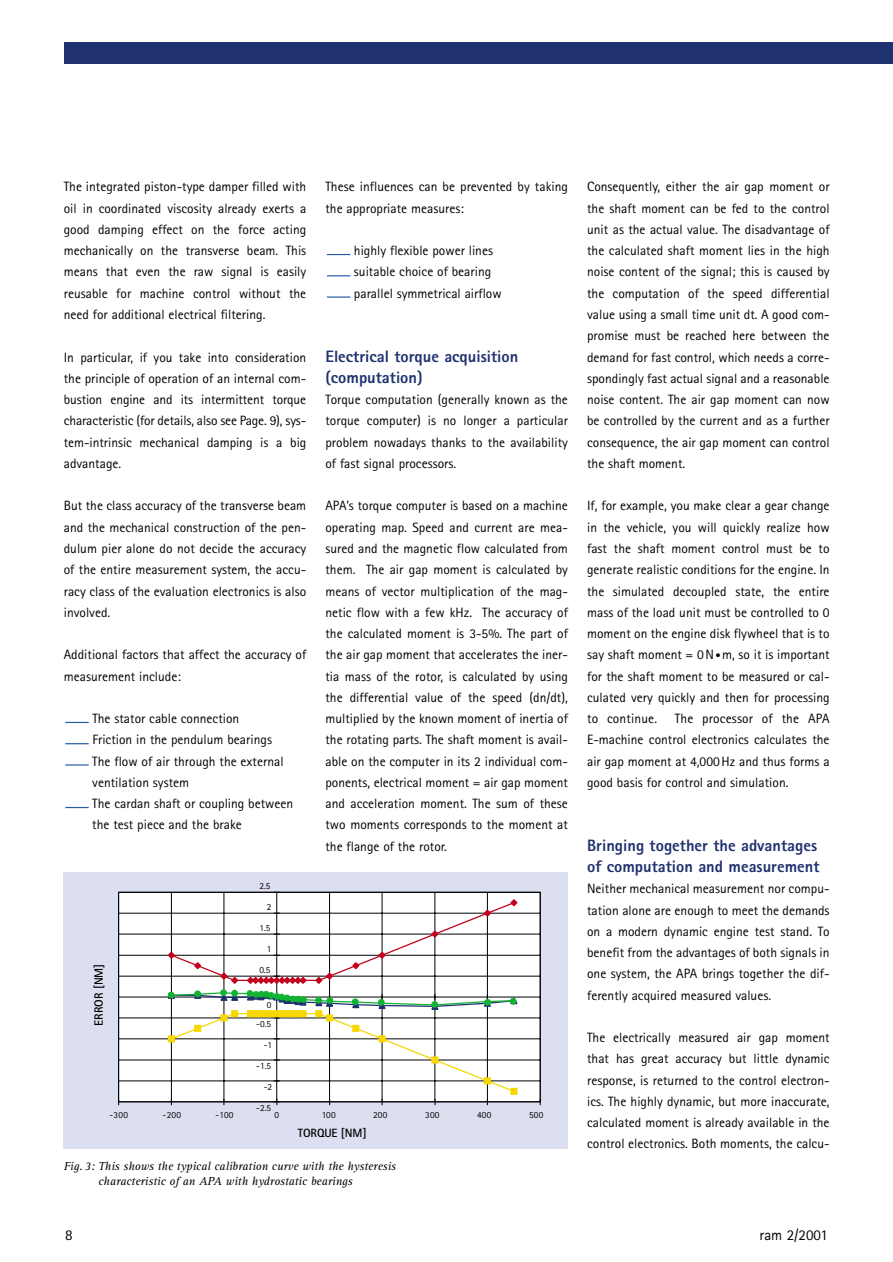
<style>
.page{position:relative;width:893px;height:1262px;background:#fff}
.page>*{position:absolute;margin:0;border:0;box-sizing:border-box;transform-origin:0 0}
.t1{font:800 16.5px/21.3px "Rotis Sans Serif";color:#1f316e}
.t2{font:15px "Rotis Sans Serif";color:#000}
.t3{font:13.5px/21.3px "Rotis Sans Serif";color:#000;text-align:justify}
.t4{font:italic 12px/15px "Rotis Serif";color:#000}
.t5{font:700 12px "Rotis Sans Serif";letter-spacing:-.02em;color:#000}
.t6{font:700 12px "Rotis Sans Serif";color:#000}
.t7{font:9.3px "Rotis Sans Serif";letter-spacing:.02em;color:#000}
.s1{font-size:10.5px}
</style>
<div class="page">
<div style="left:64px;top:43px;width:828px;height:21px;background:#1f316e"></div>
<hr style="left:327px;top:296px;width:23px;height:2px;background:#235ba7">
<svg style="left:327px;top:275px;width:23px;height:1px"></svg>
<svg style="left:327px;top:254px;width:23px;height:1px"></svg>
<svg style="left:65px;top:807px;width:24px;height:1px"></svg>
<svg style="left:65px;top:764px;width:24px;height:1px"></svg>
<svg style="left:65px;top:743px;width:24px;height:1px"></svg>
<svg style="left:65px;top:722px;width:24px;height:1px"></svg>
<div style="left:64px;top:872px;width:504px;height:276px;background:#dcdfef"></div>
<div style="left:118px;top:892px;width:422px;height:210px;background:#fff"></div>
<hr style="left:119px;top:1101px;width:421px;height:1px;background:#000">
<hr style="left:119px;top:892px;width:421px;height:1px;background:#000">
<hr style="left:118px;top:892px;width:1px;height:209px;background:#000">
<hr style="left:119px;top:1080px;width:421px;height:1px;background:#000">
<hr style="left:119px;top:1059px;width:421px;height:1px;background:#000">
<hr style="left:119px;top:1038px;width:421px;height:1px;background:#000">
<hr style="left:119px;top:1017px;width:421px;height:1px;background:#000">
<hr style="left:119px;top:975px;width:421px;height:1px;background:#000">
<hr style="left:119px;top:954px;width:421px;height:1px;background:#000">
<hr style="left:119px;top:933px;width:421px;height:1px;background:#000">
<hr style="left:119px;top:912px;width:421px;height:1px;background:#000">
<hr style="left:171px;top:892px;width:1px;height:209px;background:#000">
<hr style="left:223px;top:892px;width:1px;height:209px;background:#000">
<hr style="left:329px;top:892px;width:1px;height:209px;background:#000">
<hr style="left:381px;top:892px;width:1px;height:209px;background:#000">
<hr style="left:434px;top:892px;width:1px;height:209px;background:#000">
<hr style="left:487px;top:892px;width:1px;height:209px;background:#000">
<hr style="left:539px;top:892px;width:1px;height:209px;background:#000">
<hr style="left:276px;top:892px;width:1px;height:209px;background:#000">
<hr style="left:119px;top:996px;width:421px;height:1px;background:#000">
<div style="left:510px;top:1087px;width:7px;height:7px;background:#f6d800;border:1px solid #f6d800"></div>
<svg style="left:166px;top:898px;width:353px;height:195px"></svg>
<div style="left:246px;top:990px;width:7px;height:6px;background:#12b232;border-radius:50%"></div>
<div style="left:231px;top:989px;width:7px;height:7px;background:#12b232;border-radius:50%"></div>
<div style="left:220px;top:989px;width:7px;height:7px;background:#12b232;border-radius:50%"></div>
<div style="left:194px;top:990px;width:7px;height:7px;background:#12b232;border-radius:50%"></div>
<div style="left:168px;top:991px;width:6px;height:7px;background:#12b232;border-radius:50%"></div>
<p class="t3" style="left:64px;top:177px;width:244px">The integrated piston-type damper filled with oil in coordinated viscosity already exerts a good damping effect on the force acting mechanically on the transverse beam. This means that even the raw signal is easily reusable for machine control without the need for additional electrical filtering.</p>
<p class="t3" style="left:64px;top:348px;width:244px">In particular, if you take into consideration the principle of operation of an internal com&shy;bustion engine and its intermittent torque characteristic (for details, also see Page. 9), sys&shy;tem-intrinsic mechanical damping is a big advantage.</p>
<p class="t3" style="left:64px;top:496px;width:244px">But the class accuracy of the transverse beam and the mechanical construction of the pen&shy;dulum pier alone do not decide the accuracy of the entire measurement system, the accu&shy;racy class of the evaluation electronics is also involved.</p>
<p class="t3" style="left:64px;top:645px;width:244px">Additional factors that affect the accuracy of measurement include:</p>
<p class="t3" style="left:92px;top:709px;width:202px;text-align:left">The stator cable connection<br>Friction in the pendulum bearings<br>The flow of air through the external ventilation system<br>The cardan shaft or coupling between the test piece and the brake</p>
<p class="t7" style="left:259px;top:883px;width:13px">2.5</p>
<p class="t7" style="left:267px;top:904px;width:6px">2</p>
<p class="t7" style="left:259px;top:925px;width:13px">1.5</p>
<p class="t6" style="left:94px;top:1025px;width:63px;rotate:-90deg">ERROR [NM]</p>
<p class="t7" style="left:267px;top:946px;width:6px">1</p>
<p class="t7" style="left:259px;top:967px;width:13px">0.5</p>
<p class="t7" style="left:267px;top:1002px;width:6px">0</p>
<p class="t7" style="left:256px;top:1020px;width:17px">-0.5</p>
<p class="t7" style="left:264px;top:1041px;width:10px">-1</p>
<p class="t7" style="left:256px;top:1062px;width:17px">-1.5</p>
<p class="t7" style="left:264px;top:1083px;width:10px">-2</p>
<p class="t3" style="left:325px;top:177px;width:244px">These influences can be prevented by taking the appropriate measures:</p>
<p class="t3" style="left:354px;top:241px;width:149px;text-align:left">highly flexible power lines suitable choice of bearing parallel symmetrical airflow</p>
<p class="t1" style="left:325px;top:347px;width:194px">Electrical torque acquisition (computation)</p>
<p class="t3" style="left:325px;top:390px;width:244px">Torque computation (generally known as the torque computer) is no longer a particular problem nowadays thanks to the availability of fast signal processors.</p>
<p class="t3" style="left:325px;top:496px;width:244px">APA’s torque computer is based on a machine operating map. Speed and current are mea&shy;sured and the magnetic flow calculated from them. The air gap moment is calculated by means of vector multiplication of the mag&shy;netic flow with a few kHz. The accuracy of the calculated moment is 3-5%. The part of the air gap moment that accelerates the iner&shy;tia mass of the rotor, is calculated by using the differential value of the speed (dn/dt), multiplied by the known moment of inertia of the rotating parts. The shaft moment is avail&shy;able on the computer in its 2 individual com&shy;ponents, electrical moment = air gap moment and acceleration moment. The sum of these two moments corresponds to the moment at the flange of the rotor.</p>
<p class="t7" style="left:256px;top:1104px;width:17px">-2.5</p>
<p class="t7" style="left:110px;top:1112px;width:20px">-300</p>
<p class="t7" style="left:163px;top:1112px;width:20px">-200</p>
<p class="t7" style="left:215px;top:1112px;width:20px">-100</p>
<p class="t7" style="left:275px;top:1112px;width:6px">0</p>
<p class="t7" style="left:322px;top:1112px;width:15px">100</p>
<p class="t7" style="left:373px;top:1112px;width:16px">200</p>
<p class="t7" style="left:425px;top:1112px;width:16px">300</p>
<p class="t7" style="left:477px;top:1112px;width:16px">400</p>
<p class="t7" style="left:529px;top:1112px;width:16px">500</p>
<p class="t5" style="left:298px;top:1128px;width:70px">TORQUE [NM]</p>
<p class="t4" style="left:98px;top:1159px;width:299px;text-indent:-35px">Fig.3: This shows the typical calibration curve with the hysteresis characteristic of an APA with hydrostatic bearings</p>
<p class="t3" style="left:587px;top:177px;width:244px">Consequently, either the air gap moment or the shaft moment can be fed to the control unit as the actual value. The disadvantage of the calculated shaft moment lies in the high noise content of the signal; this is caused by the computation of the speed differential value using a small time unit dt. A good com&shy;promise must be reached here between the demand for fast control, which needs a corre&shy;spondingly fast actual signal and a reasonable noise content. The air gap moment can now be controlled by the current and as a further consequence, the air gap moment can control the shaft moment.</p>
<p class="t3" style="left:587px;top:496px;width:244px">If, for example, you make clear a gear change in the vehicle, you will quickly realize how fast the shaft moment control must be to generate realistic conditions for the engine. In the simulated decoupled state, the entire mass of the load unit must be controlled to 0 moment on the engine disk flywheel that is to say shaft moment = 0N<span class="s1">•</span>m, so it is important for the shaft moment to be measured or cal&shy;culated very quickly and then for processing to continue.</p>
<p class="t3" style="left:587px;top:709px;width:244px;text-indent:88px">The processor of the APA E-machine control electronics calculates the air gap moment at 4,000Hz and thus forms a good basis for control and simulation.</p>
<p class="t1" style="left:587px;top:836px;width:234px">Bringing together the advantages of computation and measurement</p>
<p class="t3" style="left:587px;top:879px;width:244px">Neither mechanical measurement nor compu&shy;tation alone are enough to meet the demands on a modern dynamic engine test stand. To benefit from the advantages of both signals in one system, the APA brings together the dif&shy;ferently acquired measured values.</p>
<p class="t3" style="left:587px;top:1028px;width:244px">The electrically measured air gap moment that has great accuracy but little dynamic response, is returned to the control electron&shy;ics. The highly dynamic, but more inaccurate, calculated moment is already available in the control electronics. Both moments, the calcu-</p>
<p class="t2" style="left:65px;top:1229px;width:9px">8</p>
<p class="t2" style="left:759px;top:1229px;width:70px">ram 2/2001</p>
</div>
